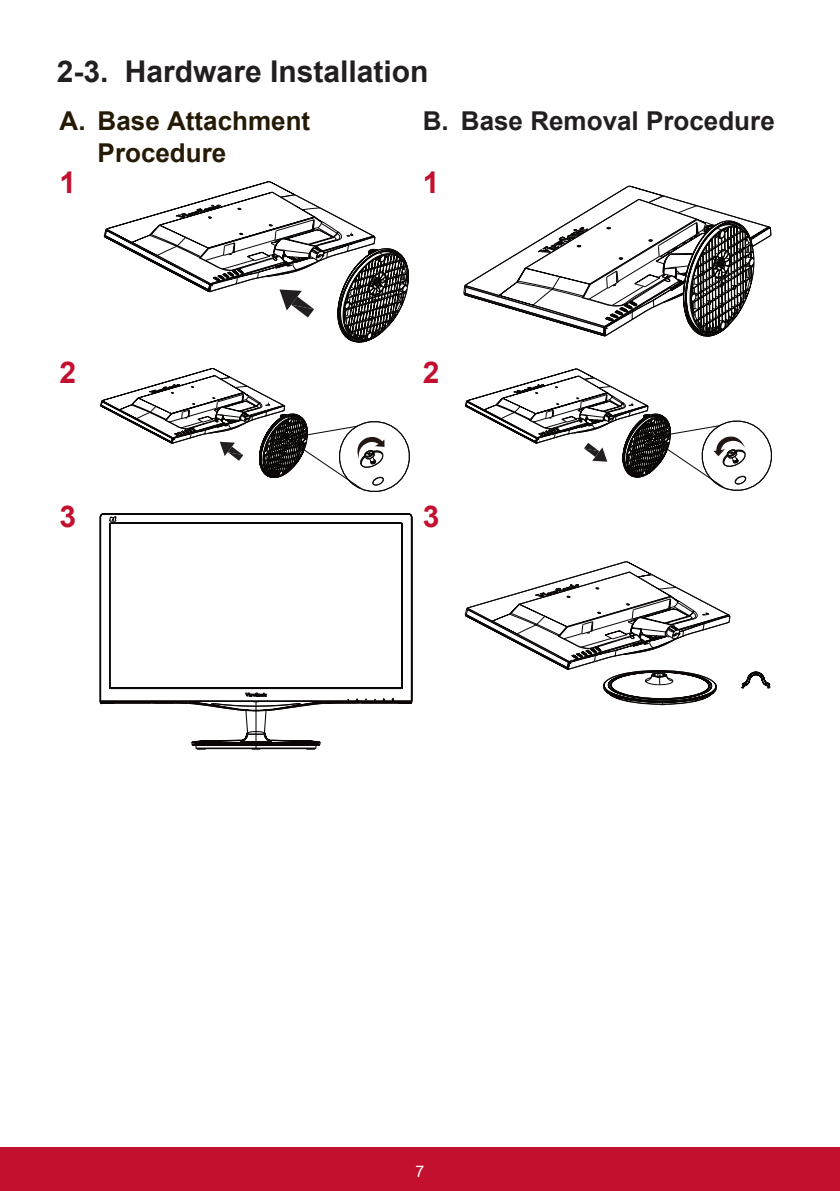
<style>
.page{position:relative;width:840px;height:1191px;background:#fff}
.page>*{position:absolute;margin:0;border:0;box-sizing:border-box;transform-origin:0 0}
.t1{font:700 30px "Arial";color:#231f20}
.t2{font:700 30px "Arial";color:#c3102f}
.t3{font:700 26px/31.2px "Arial";color:#251a05}
.t4{font:700 26px "Arial";color:#231f20}
.t5{font:16px "Arial";color:#fff}
</style>
<div class="page">
<div style="left:0;top:1147px;width:839px;height:44px;background:#c3102f"></div>
<svg style="left:103px;top:196px;width:306px;height:147px"></svg>
<svg style="left:463px;top:185px;width:308px;height:152px"></svg>
<svg style="left:216px;top:181px;width:107px;height:162px"></svg>
<svg style="left:160px;top:319px;width:148px;height:24px"></svg>
<svg style="left:100px;top:368px;width:310px;height:124px"></svg>
<svg style="left:465px;top:368px;width:307px;height:123px"></svg>
<svg style="left:99px;top:513px;width:314px;height:173px"></svg>
<svg style="left:99px;top:513px;width:17px;height:12px"></svg>
<svg style="left:99px;top:686px;width:314px;height:64px"></svg>
<svg style="left:400px;top:513px;width:12px;height:12px"></svg>
<svg style="left:741px;top:671px;width:30px;height:18px"></svg>
<svg style="left:464px;top:561px;width:266px;height:145px"></svg>
<p class="t1" style="left:57px;top:51px;width:373px">2-3. Hardware Installation</p>
<p class="t3" style="left:98px;top:106px;width:214px;text-indent:-38px">A. Base Attachment<br>Procedure</p>
<p class="t4" style="left:422px;top:103px;width:353px">B. Base Removal Procedure</p>
<p class="t2" style="left:60px;top:161px;width:18px">1</p>
<p class="t2" style="left:422px;top:161px;width:18px">1</p>
<p class="t2" style="left:60px;top:351px;width:18px">2</p>
<p class="t2" style="left:422px;top:351px;width:18px">2</p>
<p class="t2" style="left:60px;top:495px;width:18px">3</p>
<p class="t2" style="left:422px;top:495px;width:18px">3</p>
<p class="t5" style="left:415px;top:1160px;width:10px">7</p>
</div>
